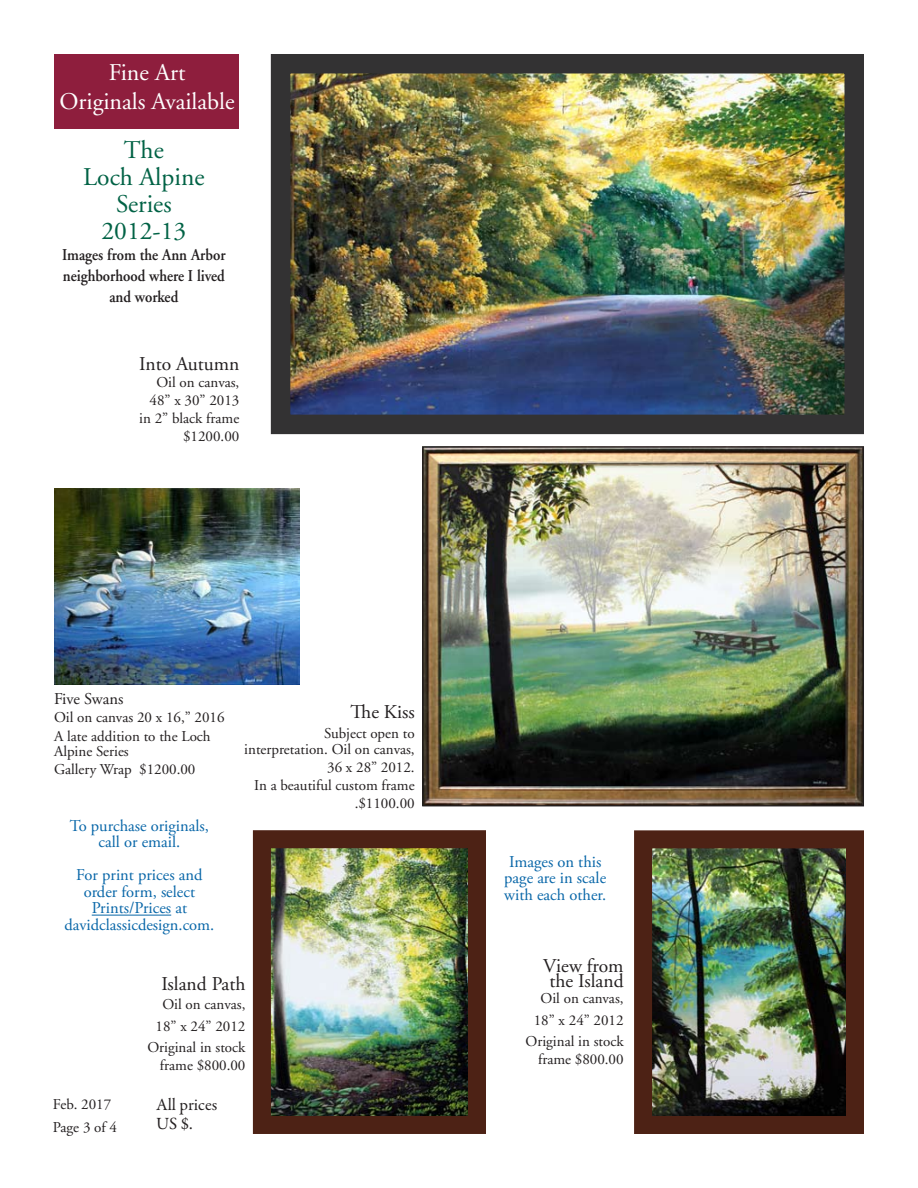
<style>
.page{position:relative;width:918px;height:1188px;background:#fff}
.page>*{position:absolute;margin:0;border:0;box-sizing:border-box;transform-origin:0 0}
.t1{font:25.5px/27px "Adobe Garamond";color:#016245;text-align:center}
.t2{font:24px/28.8px "Adobe Garamond";color:#fff;text-align:center}
.t3{font:19.5px/15px "Adobe Garamond";color:#231f20;text-align:center}
.t4{font:19.5px "Adobe Garamond Pro";color:#231f20}
.t5{font:17.25px "Garamond Premr Pro";color:#231f20}
.t6{font:16.5px/16.5px "Adobe Garamond Pro";color:#0866a8;text-align:center}
.t7{font:600 16.5px/21px "Adobe Garamond";color:#231f20;text-align:center;scale:.9 1}
.t8{font:16.5px "Adobe Garamond Pro";color:#231f20}
.t9{font:15px/18px "Adobe Garamond";color:#231f20;text-align:right}
.t10{font:15px "Adobe Garamond Pro";color:#231f20}
</style>
<div class="page">
<hr style="left:92px;top:915px;width:79px;height:1px;background:#0866a8">
<img style="left:272px;top:849px;width:195px;height:266px">
<div style="left:253px;top:830px;width:233px;height:304px;border:18px solid #4d2215"></div>
<img style="left:653px;top:849px;width:192px;height:266px">
<div style="left:634px;top:830px;width:230px;height:304px;border:18px solid #4d2215"></div>
<img style="left:424px;top:448px;width:438px;height:356px">
<div style="left:422px;top:446px;width:442px;height:360px;border:1px solid #231f20"></div>
<div style="left:54px;top:54px;width:185px;height:74px;background:#8e1e3d"></div>
<img style="left:292px;top:75px;width:551px;height:338px">
<div style="left:271px;top:54px;width:593px;height:380px;border:20px solid #333233"></div>
<img style="left:54px;top:489px;width:246px;height:196px">
<h2 class="t2" style="left:60px;top:59px;width:177px">Fine Art<br>Originals Available</h2>
<h1 class="t1" style="left:83px;top:137px;width:123px">The<br>Loch Alpine<br>Series<br>2012-13</h1>
<p class="t7" style="left:62px;top:245px;width:183px">Images from the Ann Arbor neighborhood where I lived and worked</p>
<h3 class="t3" style="left:139px;top:357px;width:102px">Into Autumn</h3>
<p class="t9" style="left:139px;top:373px;width:102px">Oil on canvas,<br>48” x 30” 2013 in 2” black frame $1200.00</p>
<p class="t8" style="left:54px;top:689px;width:71px">Five Swans</p>
<p class="t9" style="left:54px;top:709px;width:172px;text-align:left">Oil on canvas 20 x 16,” 2016<br>A late addition to the Loch</p>
<p class="t9" style="left:54px;top:742px;width:143px;text-align:left">Alpine Series<br>Gallery Wrap $1200.00</p>
<p class="t6" style="left:70px;top:818px;width:141px">To purchase originals, call or email.</p>
<p class="t6" style="left:64px;top:868px;width:152px">For print prices and order form, select<br>Prints/Prices at davidclassicdesign.com.</p>
<h3 class="t4" style="left:351px;top:700px;width:66px">The Kiss</h3>
<p class="t9" style="left:244px;top:725px;width:172px;line-height:16.5px">Subject open to interpretation. Oil on canvas,</p>
<p class="t9" style="left:254px;top:759px;width:162px">36 x 28” 2012.<br>In a beautiful custom frame .$1100.00</p>
<p class="t10" style="left:53px;top:1095px;width:60px">Feb. 2017</p>
<h3 class="t3" style="left:161px;top:976px;width:86px">Island Path</h3>
<p class="t9" style="left:147px;top:994px;width:100px;line-height:21.3px">Oil on canvas,<br>18” x 24” 2012<br>Original in stock</p>
<p class="t9" style="left:160px;top:1056px;width:87px">frame $800.00</p>
<p class="t5" style="left:156px;top:1094px;width:63px">All prices</p>
<p class="t10" style="left:53px;top:1119px;width:66px">Page 3 of 4</p>
<p class="t5" style="left:156px;top:1113px;width:38px">US $.</p>
<p class="t6" style="left:504px;top:854px;width:103px;text-align:left">Images on this page are in scale with each other.</p>
<h3 class="t3" style="left:543px;top:959px;width:82px">View from the Island</h3>
<p class="t9" style="left:526px;top:988px;width:100px;line-height:21.3px">Oil on canvas,<br>18” x 24” 2012<br>Original in stock</p>
<p class="t9" style="left:538px;top:1050px;width:87px">frame $800.00</p>
</div>
